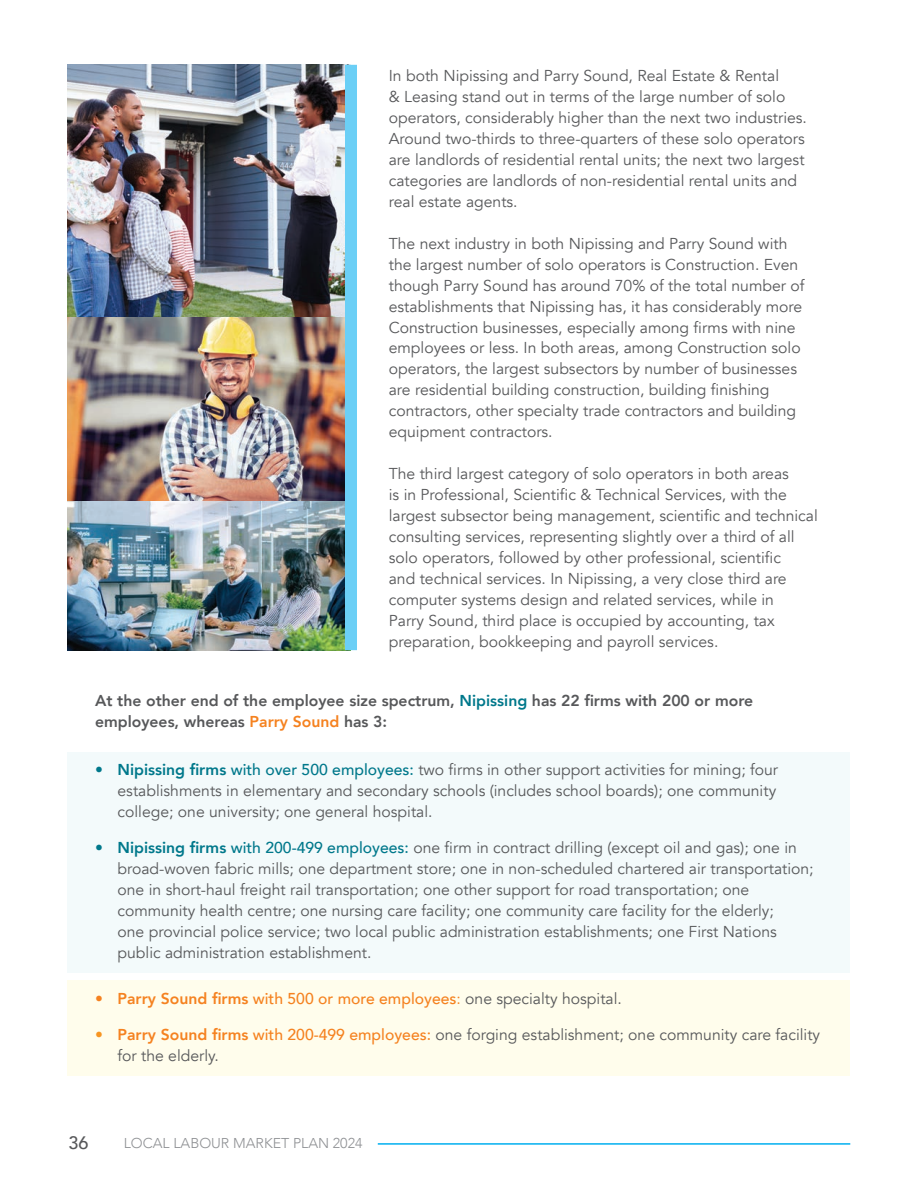
<style>
.page{position:relative;width:918px;height:1188px;background:#fff}
.page>*{position:absolute;margin:0;border:0;box-sizing:border-box;transform-origin:0 0}
.t1{font:500 18px "Avenir";color:#57585a}
.t2{font:15.75px/21px "Avenir";color:#57585a}
.t3{font:800 15.75px/21px "Avenir";color:#57585a}
.t4{font:500 15.75px "Avenir";color:#f58220}
.t5{font:300 14.25px "Avenir";color:#8f9194}
.s1{color:#00788b}
.s2{color:#f58220}
.s3{font-weight:800;color:#00788b}
.s4{font-weight:500;color:#00788b}
.s5{font-weight:400}
.s6{font-weight:800}
.s7{font-weight:400;color:#57585a}
.s8{color:#f79521}
.s9{font-weight:800;color:#f58220}
.s10{font-weight:500;color:#f58220}
</style>
<div class="page">
<div style="left:67px;top:981px;width:783px;height:95px;background:#fffdec"></div>
<div style="left:67px;top:753px;width:783px;height:220px;background:#f3fafb"></div>
<hr style="left:378px;top:1143px;width:472px;height:2px;background:#00aeef">
<img style="left:67px;top:65px;width:278px;height:585px">
<div style="left:345px;top:65px;width:12px;height:585px;background:#6bcff6"></div>
<p class="t2" style="left:389px;top:65px;width:420px">In both Nipissing and Parry Sound, Real Estate &amp; Rental<br>&amp; Leasing stand out in terms of the large number of solo operators, considerably higher than the next two industries.<br>Around two-thirds to three-quarters of these solo operators are landlords of residential rental units; the next two largest categories are landlords of non-residential rental units and real estate agents.</p>
<p class="t2" style="left:389px;top:233px;width:417px">The next industry in both Nipissing and Parry Sound with the largest number of solo operators is Construction. Even though Parry Sound has around 70% of the total number of establishments that Nipissing has, it has considerably more Construction businesses, especially among firms with nine employees or less. In both areas, among Construction solo operators, the largest subsectors by number of businesses are residential building construction, building finishing contractors, other specialty trade contractors and building equipment contractors.</p>
<p class="t2" style="left:389px;top:464px;width:431px">The third largest category of solo operators in both areas<br>is in Professional, Scientific &amp; Technical Services, with the largest subsector being management, scientific and technical consulting services, representing slightly over a third of all solo operators, followed by other professional, scientific<br>and technical services. In Nipissing, a very close third are computer systems design and related services, while in<br>Parry Sound, third place is occupied by accounting, tax preparation, bookkeeping and payroll services.</p>
<p class="t3" style="left:95px;top:690px;width:660px">At the other end of the employee size spectrum, <span class="s1">Nipissing</span> has 22 firms with 200 or more employees, whereas <span class="s2">Parry Sound</span> has 3:</p>
<p class="t2" style="left:118px;top:759px;width:662px;text-align:justify;text-indent:-23px"><span class="s1">•</span> <span class="s3">Nipissing firms</span> <span class="s4">with over 500 employees:</span> two firms in other support activities for mining; four establishments in elementary and secondary schools (includes school boards); one community college; one university; one general hospital.</p>
<p class="t2" style="left:118px;top:837px;width:698px;text-indent:-23px"><span class="s1">•</span> <span class="s3">Nipissing firms</span> <span class="s4">with 200-499 employees:</span> one firm in contract drilling (except oil and gas); one in broad-woven fabric mills; one department store; one in non-scheduled chartered air transportation; one in short-haul freight rail transportation; one other support for road transportation; one community health centre; one nursing care facility; one community care facility for the elderly;<br>one provincial police service; two local public administration establishments; one First Nations public administration establishment.</p>
<p class="t4" style="left:95px;top:985px;width:528px"><span class="s5">•</span> <span class="s6">Parry Sound firms</span> with 500 or more employees<span class="s5">:</span> <span class="s7">one specialty hospital.</span></p>
<p class="t2" style="left:118px;top:1024px;width:704px;text-indent:-23px"><span class="s8">•</span> <span class="s9">Parry Sound firms</span> <span class="s10">with 200-499 employees:</span> one forging establishment; one community care facility for the elderly.</p>
<p class="t1" style="left:68px;top:1127px;width:22px">36</p>
<p class="t5" style="left:124px;top:1135px;width:240px">LOCAL LABOUR MARKET PLAN 2024</p>
</div>
